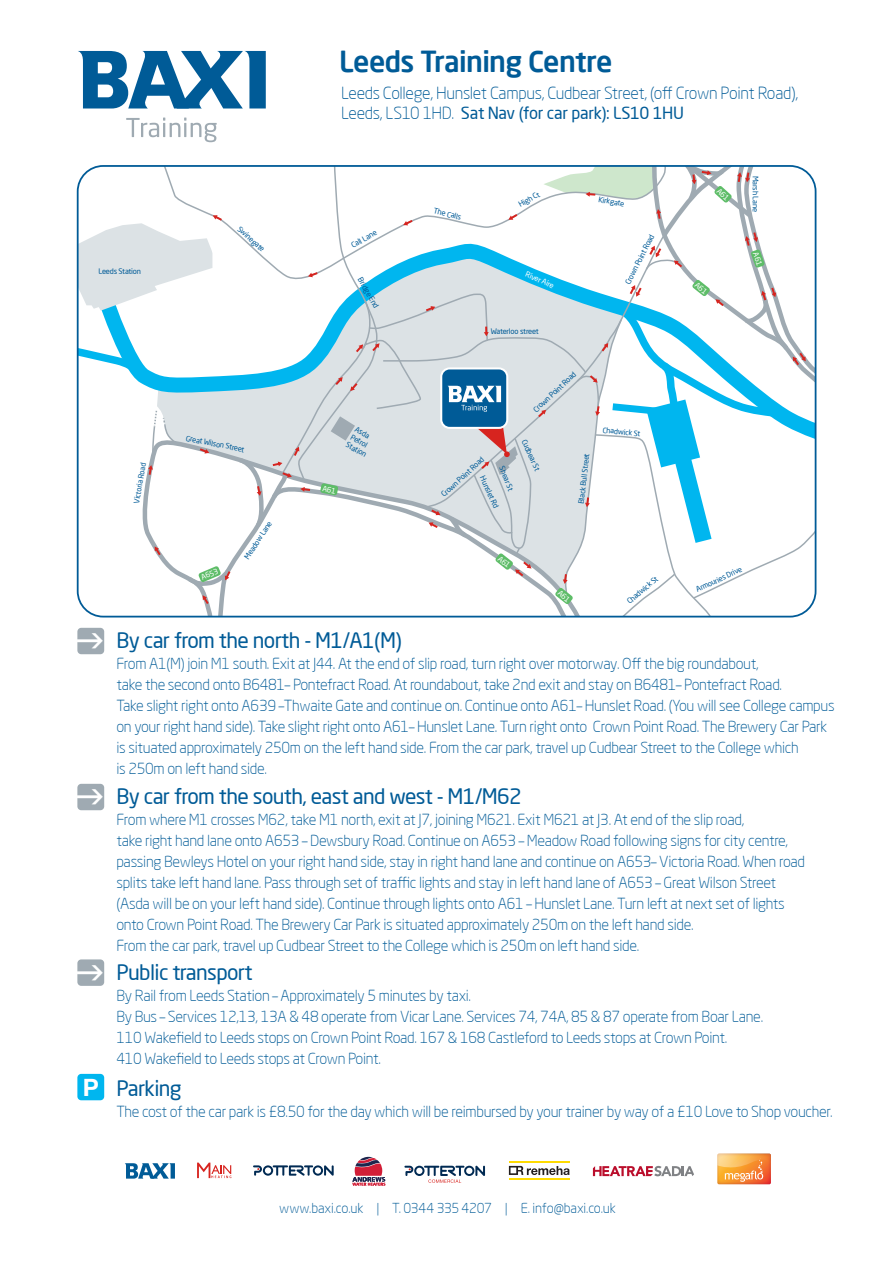
<style>
.page{position:relative;width:893px;height:1263px;background:#fff}
.page>*{position:absolute;margin:0;border:0;box-sizing:border-box;transform-origin:0 0}
.t1{font:500 28.5px "Neo Sans Pro";letter-spacing:-.025em;color:#005b97}
.t2{font:700 24px "Helvetica Neue LT Std";color:#fff}
.t3{font:21px "Neo Sans Pro";letter-spacing:-.03em;color:#005b97}
.t4{font:300 16.5px/19.8px "Neo Sans Pro";letter-spacing:-.02em;color:#005b97}
.t5{font:300 15px/21px "Neo Sans Pro";letter-spacing:-.02em;color:#005b97}
.t6{font:300 13.5px "Neo Sans Pro";letter-spacing:-.01em;color:#005b97}
.t7{font:7.5px/9px "Neo Sans Pro";letter-spacing:-.025em;color:#005b97}
.t8{font:7.5px "Neo Sans Pro";color:#fff}
.s1{font-weight:400}
</style>
<div class="page">
<svg style="left:78px;top:51px;width:188px;height:57px"></svg>
<svg style="left:126px;top:118px;width:91px;height:24px"></svg>
<div style="left:77px;top:628px;width:27px;height:26px;background:#9faab2;border-radius:4px"></div>
<div style="left:77px;top:784px;width:27px;height:26px;background:#9faab2;border-radius:4px"></div>
<div style="left:77px;top:959px;width:27px;height:27px;background:#9faab2;border-radius:4px"></div>
<hr style="left:509px;top:1178px;width:61px;height:2px;background:#ffdb01">
<hr style="left:509px;top:1161px;width:61px;height:1px;background:#ffdb01">
<svg style="left:509px;top:1166px;width:61px;height:9px"></svg>
<svg style="left:125px;top:1163px;width:50px;height:15px"></svg>
<svg style="left:197px;top:1162px;width:34px;height:16px"></svg>
<svg style="left:253px;top:1165px;width:81px;height:11px"></svg>
<svg style="left:352px;top:1156px;width:33px;height:29px"></svg>
<svg style="left:404px;top:1166px;width:81px;height:17px"></svg>
<svg style="left:593px;top:1166px;width:101px;height:10px"></svg>
<svg style="left:717px;top:1153px;width:54px;height:31px"></svg>
<div style="left:77px;top:1074px;width:27px;height:26px;background:#00b6ef;border-radius:4px"></div>
<svg style="left:77px;top:633px;width:1px;height:15px"></svg>
<svg style="left:77px;top:789px;width:1px;height:15px"></svg>
<svg style="left:77px;top:965px;width:1px;height:15px"></svg>
<svg style="left:78px;top:166px;width:738px;height:451px"></svg>
<h1 class="t1" style="left:339px;top:44px;width:275px">Leeds Training Centre</h1>
<p class="t4" style="left:341px;top:83px;width:459px">Leeds College, Hunslet Campus, Cudbear Street, (off Crown Point Road),<br>Leeds, LS10 1HD. <span class="s1">Sat Nav (for car park): LS10 1HU</span></p>
<p class="t7" style="left:99px;top:267px;width:44px">Leeds Station</p>
<p class="t7" style="left:242px;top:224px;width:35px;rotate:42deg">Swinegate</p>
<p class="t7" style="left:132px;top:503px;width:43px;rotate:-80deg">Victoria Road</p>
<p class="t7" style="left:187px;top:433px;width:61px;rotate:11deg">Great Wilson Street</p>
<p class="t8" style="left:200px;top:573px;width:19px;rotate:-23deg">A653</p>
<p class="t7" style="left:242px;top:555px;width:45px;rotate:-56deg">Meadow Lane</p>
<p class="t7" style="left:350px;top:242px;width:29px;rotate:-29deg">Call Lane</p>
<p class="t7" style="left:364px;top:276px;width:35px;rotate:60deg">Bridge End</p>
<p class="t7" style="left:358px;top:424px;width:24px;rotate:30deg">Asda<br>Petrol<br>Station</p>
<p class="t7" style="left:435px;top:206px;width:30px;rotate:14deg">The Calls</p>
<p class="t7" style="left:517px;top:201px;width:25px;rotate:-29deg">High Ct</p>
<p class="t8" style="left:528px;top:270px;width:32px;rotate:23deg">River Aire</p>
<p class="t7" style="left:599px;top:195px;width:28px;rotate:10deg">Kirkgate</p>
<p class="t7" style="left:623px;top:282px;width:57px;rotate:-63deg">Crown Point Road</p>
<p class="t7" style="left:491px;top:327px;width:49px">Waterloo street</p>
<p class="t7" style="left:531px;top:407px;width:57px;rotate:-43deg">Crown Point Road</p>
<p class="t7" style="left:528px;top:438px;width:35px;rotate:66deg">Cudbear St</p>
<p class="t7" style="left:439px;top:492px;width:57px;rotate:-42deg">Crown Point Road</p>
<p class="t7" style="left:577px;top:503px;width:52px;rotate:-84deg">Black Bull Street</p>
<p class="t7" style="left:506px;top:464px;width:28px;rotate:69deg">Shear St</p>
<p class="t7" style="left:487px;top:474px;width:36px;rotate:66deg">Hunslet Rd</p>
<p class="t7" style="left:603px;top:425px;width:39px;rotate:5deg">Chadwick St</p>
<p class="t7" style="left:760px;top:176px;width:38px;rotate:90deg">Marsh Lane</p>
<p class="t7" style="left:625px;top:598px;width:39px;rotate:-40deg">Chadwick St</p>
<p class="t7" style="left:694px;top:586px;width:51px;rotate:-25deg">Armouries Drive</p>
<h2 class="t2" style="left:83px;top:1072px;width:18px">P</h2>
<h3 class="t3" style="left:116px;top:627px;width:287px">By car from the north - M1/A1(M)</h3>
<p class="t5" style="left:116px;top:653px;width:720px">From A1(M) join M1 south. Exit at J44. At the end of slip road, turn right over motorway. Off the big roundabout,<br>take the second onto B6481– Pontefract Road. At roundabout, take 2nd exit and stay on B6481– Pontefract Road.<br>Take slight right onto A639 –Thwaite Gate and continue on. Continue onto A61– Hunslet Road. (You will see College campus on your right hand side). Take slight right onto A61– Hunslet Lane. Turn right onto Crown Point Road. The Brewery Car Park is situated approximately 250m on the left hand side. From the car park, travel up Cudbear Street to the College which<br>is 250m on left hand side.</p>
<h3 class="t3" style="left:116px;top:783px;width:407px">By car from the south, east and west - M1/M62</h3>
<p class="t5" style="left:116px;top:809px;width:690px">From where M1 crosses M62, take M1 north, exit at J7, joining M621. Exit M621 at J3. At end of the slip road,<br>take right hand lane onto A653 – Dewsbury Road. Continue on A653 – Meadow Road following signs for city centre, passing Bewleys Hotel on your right hand side, stay in right hand lane and continue on A653– Victoria Road. When road splits take left hand lane. Pass through set of traffic lights and stay in left hand lane of A653 – Great Wilson Street (Asda will be on your left hand side). Continue through lights onto A61 – Hunslet Lane. Turn left at next set of lights onto Crown Point Road. The Brewery Car Park is situated approximately 250m on the left hand side.<br>From the car park, travel up Cudbear Street to the College which is 250m on left hand side.</p>
<h3 class="t3" style="left:116px;top:959px;width:138px">Public transport</h3>
<p class="t5" style="left:116px;top:984px;width:648px">By Rail from Leeds Station – Approximately 5 minutes by taxi.<br>By Bus – Services 12,13, 13A &amp; 48 operate from Vicar Lane. Services 74, 74A, 85 &amp; 87 operate from Boar Lane.<br>110 Wakefield to Leeds stops on Crown Point Road. 167 &amp; 168 Castleford to Leeds stops at Crown Point.<br>410 Wakefield to Leeds stops at Crown Point.</p>
<h3 class="t3" style="left:116px;top:1075px;width:67px">Parking</h3>
<p class="t5" style="left:116px;top:1101px;width:718px">The cost of the car park is £8.50 for the day which will be reimbursed by your trainer by way of a £10 Love to Shop voucher.</p>
<p class="t6" style="left:279px;top:1200px;width:338px">www.baxi.co.uk | T. 0344 335 4207 | E. info@baxi.co.uk</p>
</div>
